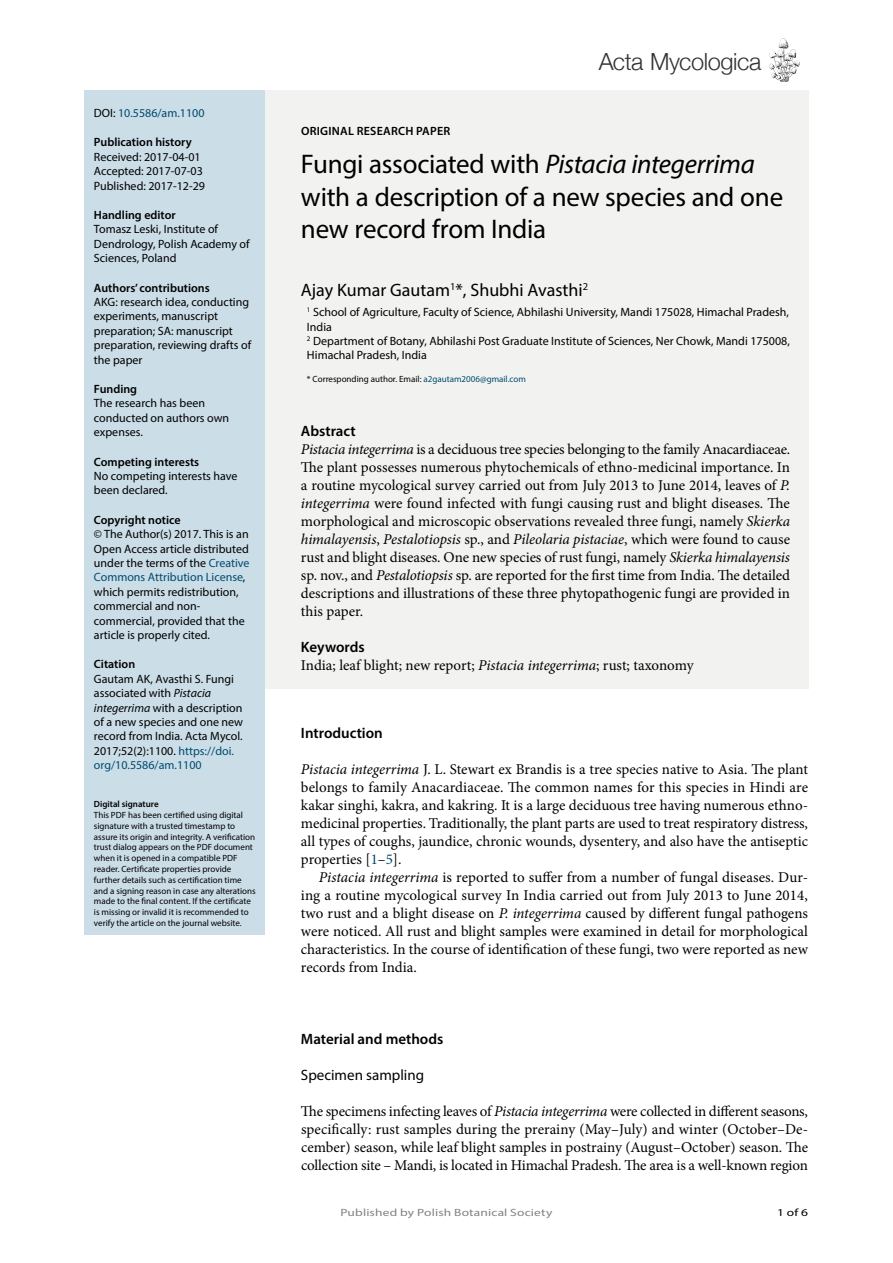
<style>
.page{position:relative;width:893px;height:1263px;background:#fff}
.page>*{position:absolute;margin:0;border:0;box-sizing:border-box;transform-origin:0 0}
.t1{font:27px/32.4px "Myriad Pro";letter-spacing:-.01em;color:#000}
.t2{font:300 23.55px "Helvetica Neue";letter-spacing:-.02em;color:#333}
.Authors{font:18px "Myriad Pro";color:#000}
.Body_text{font:15px/18px "Minion Pro";letter-spacing:-.005em;color:#000;text-align:justify}
.Body_text___first_li{font:15px/18px "Minion Pro";letter-spacing:-.005em;color:#000;text-align:justify}
.Keywords{font:15px "Minion Pro";letter-spacing:-.005em;color:#000}
.t3{font:600 15px "Myriad Pro";color:#000}
.Subheader___under_He{font:15px "Myriad Pro";color:#000}
.Body_text-2{font:12px/14.4px "Myriad Pro";color:#000}
.Affiliations{font:12px/14.4px "Myriad Pro";color:#000}
.Article_type{font:600 12px "Myriad Pro";color:#000}
.Article_type-2{font:600 12px "Myriad Pro";letter-spacing:.02em;color:#000}
.Body_text-3{font:12px "Myriad Pro";color:#004b6f}
.t4{font:10.5px "Myriad Pro Regular 2";letter-spacing:.01em;color:#828282;scale:1.28 1}
.t5{font:10.5px "Myriad Pro";color:#000;scale:1.28 1}
.Body_text-4{font:9px/10.8px "Myriad Pro";color:#000}
.Corresponding_author{font:9px "Myriad Pro";color:#000}
.t6{font:600 9px "Myriad Pro";color:#000}
.s1{color:#000}
.s2{color:#004b6f}
.s3{font-style:italic}
</style>
<div class="page">
<svg style="left:769px;top:38px;width:31px;height:44px"></svg>
<div style="left:265px;top:90px;width:543px;height:598px;background:#f2f2f1"></div>
<div style="left:85px;top:90px;width:180px;height:845px;background:#cbdde7"></div>
<p class="Body_text-3" style="left:94px;top:106px;width:112px"><span class="s1">DOI:</span> 10.5586/am.1100</p>
<p class="Article_type" style="left:94px;top:135px;width:99px">Publication history</p>
<p class="Body_text-2" style="left:94px;top:149px;width:108px">Received: 2017-04-01</p>
<p class="Body_text-2" style="left:94px;top:164px;width:110px">Accepted: 2017-07-03</p>
<p class="Body_text-2" style="left:94px;top:178px;width:113px">Published: 2017-12-29</p>
<p class="Article_type" style="left:94px;top:207px;width:83px">Handling editor</p>
<p class="Body_text-2" style="left:94px;top:222px;width:157px">Tomasz Leski, Institute of<br>Dendrology, Polish Academy of<br>Sciences, Poland</p>
<p class="Article_type" style="left:94px;top:280px;width:117px">Authors’ contributions</p>
<p class="Body_text-2" style="left:94px;top:295px;width:159px">AKG: research idea, conducting experiments, manuscript preparation; SA: manuscript preparation, reviewing drafts of the paper</p>
<p class="Article_type" style="left:94px;top:381px;width:45px">Funding</p>
<p class="Body_text-2" style="left:94px;top:396px;width:137px">The research has been conducted on authors own expenses.</p>
<p class="Article_type" style="left:94px;top:454px;width:107px">Competing interests</p>
<p class="Body_text-2" style="left:94px;top:469px;width:145px">No competing interests have been declared.</p>
<p class="Article_type" style="left:94px;top:512px;width:88px">Copyright notice</p>
<p class="Body_text-2" style="left:94px;top:527px;width:157px">© The Author(s) 2017. This is an<br>Open Access article distributed under the terms of the <span class="s2">Creative<br>Commons Attribution License</span>, which permits redistribution, commercial and non&shy;commercial, provided that the article is properly cited.</p>
<p class="Article_type" style="left:94px;top:657px;width:43px">Citation</p>
<p class="Body_text-2" style="left:94px;top:671px;width:151px">Gautam AK, Avasthi S. Fungi associated with <span class="s3">Pistacia integerrima</span> with a description of a new species and one new record from India. Acta Mycol.<br>2017;52(2):1100. <span class="s2">https://doi. org/10.5586/am.1100</span></p>
<p class="t6" style="left:94px;top:798px;width:66px">Digital signature</p>
<p class="Body_text-4" style="left:94px;top:809px;width:163px">This PDF has been certified using digital signature with a trusted timestamp to assure its origin and integrity. A verification trust dialog appears on the PDF document when it is opened in a compatible PDF reader. Certificate properties provide further details such as certification time and a signing reason in case any alterations made to the final content. If the certificate is missing or invalid it is recommended to verify the article on the journal website.</p>
<h2 class="t2" style="left:599px;top:43px;width:164px">Acta Mycologica</h2>
<p class="Article_type-2" style="left:301px;top:123px;width:151px">ORIGINAL RESEARCH PAPER</p>
<p class="t1" style="left:301px;top:148px;width:484px">Fungi associated with <span class="s3">Pistacia integerrima </span>with a description of a new species and one new record from India</p>
<p class="Authors" style="left:301px;top:279px;width:289px">Ajay Kumar Gautam<sup>1</sup>*, Shubhi Avasthi<sup>2</sup></p>
<p class="Affiliations" style="left:307px;top:305px;width:484px"><sup>1</sup> School of Agriculture, Faculty of Science, Abhilashi University, Mandi 175028, Himachal Pradesh,<br>India</p>
<p class="Affiliations" style="left:307px;top:334px;width:484px"><sup>2</sup> Department of Botany, Abhilashi Post Graduate Institute of Sciences, Ner Chowk, Mandi 175008,<br>Himachal Pradesh, India</p>
<p class="Corresponding_author" style="left:307px;top:374px;width:220px">* Corresponding author. Email: <span class="s2">a2gautam2006@gmail.com</span></p>
<p class="t3" style="left:301px;top:422px;width:56px">Abstract</p>
<p class="Body_text" style="left:301px;top:440px;width:491px"><span class="s3">Pistacia integerrima</span> is a deciduous tree species belonging to the family Anacardiaceae.<br>The plant possesses numerous phytochemicals of ethno-medicinal importance. In a routine mycological survey carried out from July 2013 to June 2014, leaves of <span class="s3">P. integerrima</span> were found infected with fungi causing rust and blight diseases. The morphological and microscopic observations revealed three fungi, namely <span class="s3">Skierka himalayensis</span>, <span class="s3">Pestalotiopsis</span> sp., and <span class="s3">Pileolaria pistaciae</span>, which were found to cause rust and blight diseases. One new species of rust fungi, namely <span class="s3">Skierka himalayensis </span>sp. nov., and <span class="s3">Pestalotiopsis</span> sp. are reported for the first time from India. The detailed descriptions and illustrations of these three phytopathogenic fungi are provided in this paper.</p>
<p class="t3" style="left:301px;top:638px;width:65px">Keywords</p>
<p class="Keywords" style="left:301px;top:655px;width:394px">India; leaf blight; new report; <span class="s3">Pistacia integerrima</span>; rust; taxonomy</p>
<p class="t3" style="left:301px;top:723px;width:83px">Introduction</p>
<p class="Body_text" style="left:301px;top:760px;width:509px"><span class="s3">Pistacia integerrima</span> J. L. Stewart ex Brandis is a tree species native to Asia. The plant belongs to family Anacardiaceae. The common names for this species in Hindi are kakar singhi, kakra, and kakring. It is a large deciduous tree having numerous ethno&shy;medicinal properties. Traditionally, the plant parts are used to treat respiratory distress, all types of coughs, jaundice, chronic wounds, dysentery, and also have the antiseptic properties [<span class="s2">1</span>–<span class="s2">5</span>].</p>
<p class="Body_text___first_li" style="left:301px;top:868px;width:509px;text-indent:18px"><span class="s3">Pistacia integerrima</span> is reported to suffer from a number of fungal diseases. Dur&shy;ing a routine mycological survey In India carried out from July 2013 to June 2014, two rust and a blight disease on <span class="s3">P. integerrima</span> caused by different fungal pathogens were noticed. All rust and blight samples were examined in detail for morphological characteristics. In the course of identification of these fungi, two were reported as new records from India.</p>
<p class="t3" style="left:301px;top:1029px;width:144px">Material and methods</p>
<p class="Subheader___under_He" style="left:301px;top:1066px;width:125px">Specimen sampling</p>
<p class="Body_text" style="left:301px;top:1102px;width:509px">The specimens infecting leaves of <span class="s3">Pistacia integerrima</span> were collected in different seasons, specifically: rust samples during the prerainy (May–July) and winter (October–De&shy;cember) season, while leaf blight samples in postrainy (August–October) season. The collection site – Mandi, is located in Himachal Pradesh. The area is a well-known region</p>
<p class="t4" style="left:340px;top:1205px;width:167px">Published by Polish Botanical Society</p>
<p class="t5" style="left:777px;top:1205px;width:26px">1 of 6</p>
</div>
